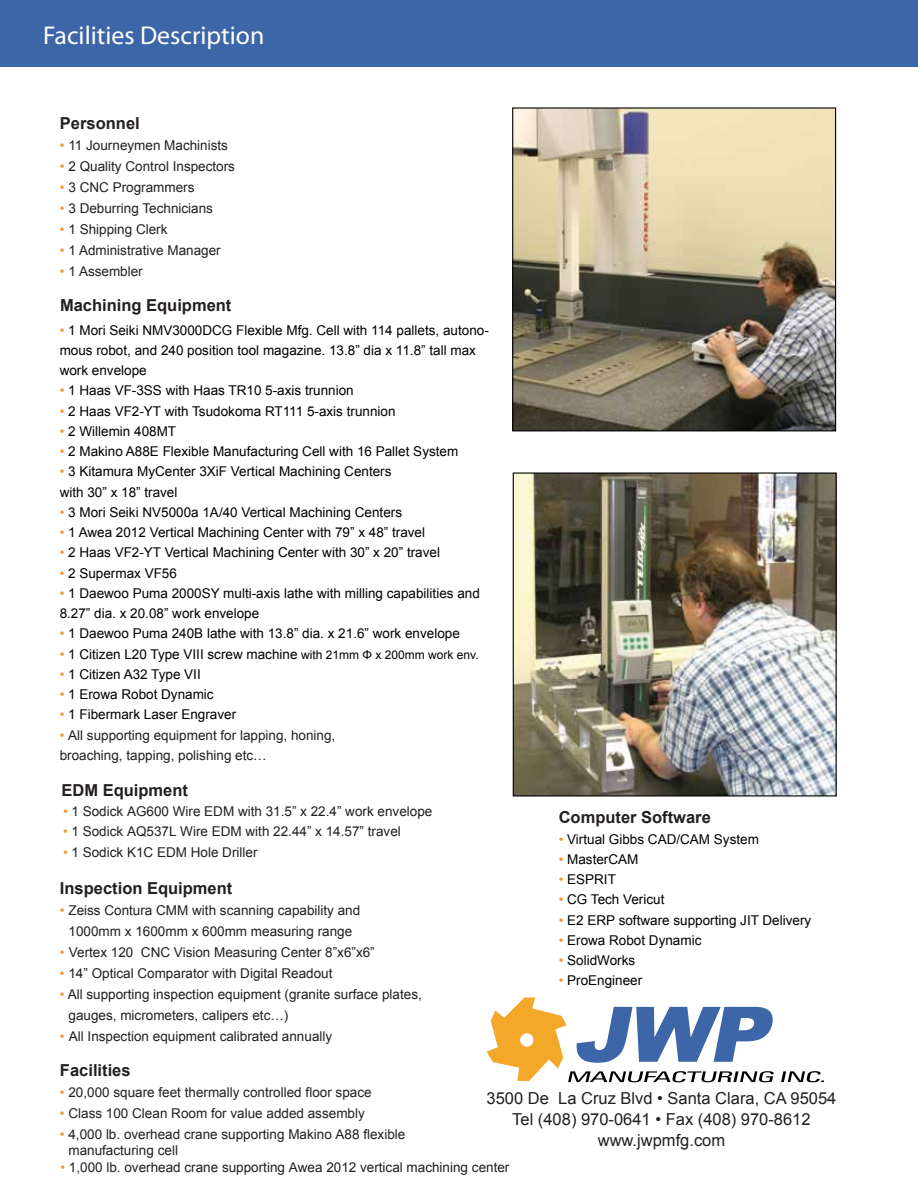
<style>
.page{position:relative;width:918px;height:1188px;background:#fff}
.page>*{position:absolute;margin:0;border:0;box-sizing:border-box;transform-origin:0 0}
.t1{font:25.8px "Myriad Pro";color:#fff}
.t2{font:700 16.5px "Arial";color:#231f20}
.t3{font:16.5px/21px "Arial";color:#231f20;text-align:center}
.t4{font:13.5px/20.2px "Arial";color:#000}
.t5{font:13.5px/21px "Arial";color:#231f20}
.s1{color:#f1972d}
.s2{font-size:12px}
</style>
<div class="page">
<div style="left:0;top:0;width:918px;height:67px;background:#3c66a7"></div>
<img style="left:515px;top:474px;width:320px;height:320px">
<div style="left:513px;top:472px;width:324px;height:324px;border:1px solid #000"></div>
<img style="left:514px;top:109px;width:320px;height:320px">
<div style="left:512px;top:107px;width:324px;height:324px;border:1px solid #000"></div>
<svg style="left:781px;top:1071px;width:43px;height:11px"></svg>
<svg style="left:487px;top:998px;width:287px;height:84px"></svg>
<div style="left:520px;top:1033px;width:14px;height:14px;background:#fff;border-radius:50%"></div>
<p class="t1" style="left:43px;top:20px;width:223px">Facilities Description</p>
<p class="t2" style="left:60px;top:112px;width:81px">Personnel</p>
<p class="t5" style="left:60px;top:135px;width:170px"><span class="s1">•</span> 11 Journeymen Machinists</p>
<p class="t5" style="left:60px;top:156px;width:177px"><span class="s1">•</span> 2 Quality Control Inspectors</p>
<p class="t5" style="left:60px;top:177px;width:136px"><span class="s1">•</span> 3 CNC Programmers</p>
<p class="t5" style="left:60px;top:198px;width:155px"><span class="s1">•</span> 3 Deburring Technicians</p>
<p class="t5" style="left:60px;top:219px;width:109px"><span class="s1">•</span> 1 Shipping Clerk</p>
<p class="t5" style="left:60px;top:240px;width:162px"><span class="s1">•</span> 1 Administrative Manager</p>
<p class="t5" style="left:60px;top:261px;width:84px"><span class="s1">•</span> 1 Assembler</p>
<p class="t2" style="left:60px;top:294px;width:173px">Machining Equipment</p>
<p class="t4" style="left:60px;top:320px;width:431px"><span class="s1">•</span> 1 Mori Seiki NMV3000DCG Flexible Mfg. Cell with 114 pallets, autono&shy;mous robot, and 240 position tool magazine. 13.8” dia x 11.8” tall max work envelope</p>
<p class="t4" style="left:60px;top:381px;width:296px"><span class="s1">•</span> 1 Haas VF-3SS with Haas TR10 5-axis trunnion</p>
<p class="t4" style="left:60px;top:401px;width:337px"><span class="s1">•</span> 2 Haas VF2-YT with Tsudokoma RT111 5-axis trunnion</p>
<p class="t4" style="left:60px;top:421px;width:118px"><span class="s1">•</span> 2 Willemin 408MT</p>
<p class="t4" style="left:60px;top:441px;width:400px"><span class="s1">•</span> 2 Makino A88E Flexible Manufacturing Cell with 16 Pallet System</p>
<p class="t4" style="left:60px;top:462px;width:333px"><span class="s1">•</span> 3 Kitamura MyCenter 3XiF Vertical Machining Centers with 30” x 18” travel</p>
<p class="t4" style="left:60px;top:502px;width:344px"><span class="s1">•</span> 3 Mori Seiki NV5000a 1A/40 Vertical Machining Centers</p>
<p class="t4" style="left:60px;top:522px;width:367px"><span class="s1">•</span> 1 Awea 2012 Vertical Machining Center with 79” x 48” travel</p>
<p class="t4" style="left:60px;top:543px;width:382px"><span class="s1">•</span> 2 Haas VF2-YT Vertical Machining Center with 30” x 20” travel</p>
<p class="t4" style="left:60px;top:563px;width:119px"><span class="s1">•</span> 2 Supermax VF56</p>
<p class="t4" style="left:60px;top:583px;width:422px"><span class="s1">•</span> 1 Daewoo Puma 2000SY multi-axis lathe with milling capabilities and<br>8.27” dia. x 20.08” work envelope</p>
<p class="t4" style="left:60px;top:624px;width:402px"><span class="s1">•</span> 1 Daewoo Puma 240B lathe with 13.8” dia. x 21.6” work envelope</p>
<p class="t4" style="left:60px;top:644px;width:420px"><span class="s1">•</span> 1 Citizen L20 Type VIII screw machine <span class="s2">with 21mm Φ x 200mm work env.</span></p>
<p class="t4" style="left:60px;top:664px;width:143px"><span class="s1">•</span> 1 Citizen A32 Type VII</p>
<p class="t4" style="left:60px;top:684px;width:156px"><span class="s1">•</span> 1 Erowa Robot Dynamic</p>
<p class="t4" style="left:60px;top:705px;width:178px"><span class="s1">•</span> 1 Fibermark Laser Engraver</p>
<p class="t5" style="left:60px;top:725px;width:277px;line-height:20.2px"><span class="s1">•</span> All supporting equipment for lapping, honing, broaching, tapping, polishing etc…</p>
<p class="t2" style="left:62px;top:779px;width:128px">EDM Equipment</p>
<p class="t5" style="left:63px;top:821px;width:339px"><span class="s1">•</span> 1 Sodick AQ537L Wire EDM with 22.44” x 14.57” travel</p>
<p class="t5" style="left:63px;top:801px;width:371px"><span class="s1">•</span> 1 Sodick AG600 Wire EDM with 31.5” x 22.4” work envelope</p>
<p class="t5" style="left:63px;top:842px;width:196px"><span class="s1">•</span> 1 Sodick K1C EDM Hole Driller</p>
<p class="t2" style="left:559px;top:806px;width:154px">Computer Software</p>
<p class="t4" style="left:559px;top:829px;width:202px"><span class="s1">•</span> Virtual Gibbs CAD/CAM System</p>
<p class="t4" style="left:559px;top:849px;width:81px"><span class="s1">•</span> MasterCAM</p>
<p class="t4" style="left:559px;top:869px;width:59px"><span class="s1">•</span> ESPRIT</p>
<p class="t4" style="left:559px;top:890px;width:107px"><span class="s1">•</span> CG Tech Vericut</p>
<p class="t4" style="left:559px;top:910px;width:254px"><span class="s1">•</span> E2 ERP software supporting JIT Delivery</p>
<p class="t4" style="left:559px;top:930px;width:144px"><span class="s1">•</span> Erowa Robot Dynamic</p>
<p class="t4" style="left:559px;top:950px;width:78px"><span class="s1">•</span> SolidWorks</p>
<p class="t4" style="left:559px;top:971px;width:85px"><span class="s1">•</span> ProEngineer</p>
<p class="t2" style="left:60px;top:877px;width:174px">Inspection Equipment</p>
<p class="t5" style="left:60px;top:899px;width:302px;text-align:center"><span class="s1">•</span> Zeiss Contura CMM with scanning capability and<br>1000mm x 1600mm x 600mm measuring range</p>
<p class="t5" style="left:60px;top:941px;width:316px"><span class="s1">•</span> Vertex 120 CNC Vision Measuring Center 8”x6”x6”</p>
<p class="t5" style="left:60px;top:962px;width:274px"><span class="s1">•</span> 14” Optical Comparator with Digital Readout</p>
<p class="t5" style="left:69px;top:983px;width:355px;text-indent:-9px"><span class="s1">•</span> All supporting inspection equipment (granite surface plates, gauges, micrometers, calipers etc…)</p>
<p class="t5" style="left:60px;top:1025px;width:274px"><span class="s1">•</span> All Inspection equipment calibrated annually</p>
<p class="t2" style="left:60px;top:1059px;width:72px">Facilities</p>
<p class="t5" style="left:60px;top:1082px;width:313px"><span class="s1">•</span> 20,000 square feet thermally controlled floor space</p>
<p class="t5" style="left:60px;top:1103px;width:306px"><span class="s1">•</span> Class 100 Clean Room for value added assembly</p>
<p class="t5" style="left:68px;top:1126px;width:338px;line-height:16.2px;text-indent:-8px"><span class="s1">•</span> 4,000 lb. overhead crane supporting Makino A88 flexible manufacturing cell</p>
<p class="t3" style="left:487px;top:1088px;width:351px">3500 De La Cruz Blvd • Santa Clara, CA 95054<br>Tel (408) 970-0641 • Fax (408) 970-8612 www.jwpmfg.com</p>
<p class="t5" style="left:60px;top:1157px;width:450px"><span class="s1">•</span> 1,000 lb. overhead crane supporting Awea 2012 vertical machining center</p>
</div>
